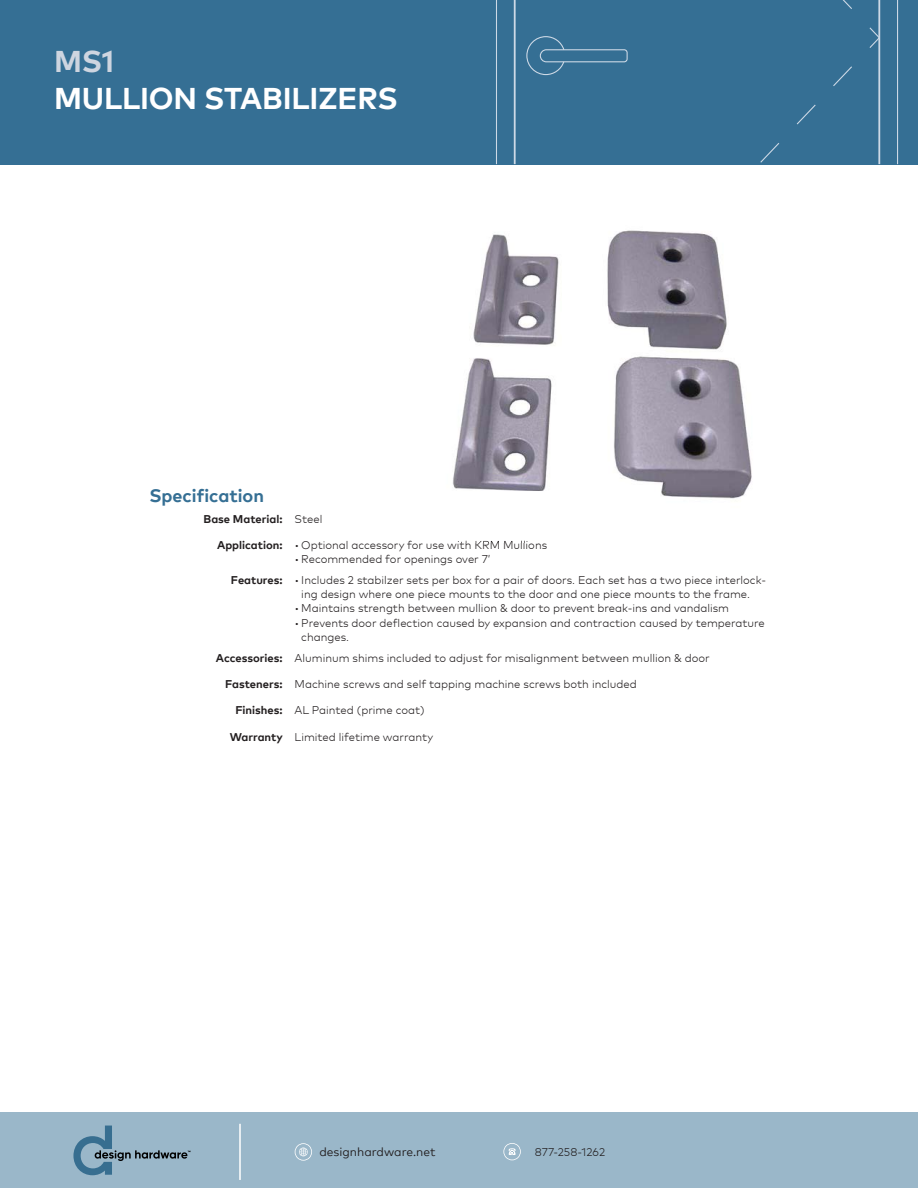
<style>
.page{position:relative;width:918px;height:1188px;background:#fff}
.page>*{position:absolute;margin:0;border:0;box-sizing:border-box;transform-origin:0 0}
.t1{font:700 30px "Mark Pro";letter-spacing:-.005em;color:#fff}
.t2{font:700 30px "Mark Pro";color:#ced5e0}
.t3{font:700 18px "Mark Pro";color:#356f94}
.t4{font:12px "Mark Pro";color:#231f20}
.t5{font:300 11.25px/20.9px "Mark Pro";color:#231f20}
.t6{font:700 11.25px "Mark Pro";color:#231f20}
.s1{font-weight:300}
.s2{font-weight:700}
</style>
<div class="page">
<div style="left:0;top:0;width:918px;height:165px;background:#356f94"></div>
<hr style="left:878px;top:0;width:2px;height:164px;background:#cdd9e6">
<hr style="left:514px;top:0;width:2px;height:164px;background:#cdd9e6">
<hr style="left:897px;top:0;width:1px;height:164px;background:#cdd9e6">
<hr style="left:496px;top:0;width:1px;height:164px;background:#cdd9e6">
<svg style="left:842px;top:0;width:10px;height:9px"></svg>
<svg style="left:869px;top:27px;width:10px;height:21px"></svg>
<svg style="left:526px;top:36px;width:326px;height:127px"></svg>
<div style="left:0;top:1112px;width:918px;height:76px;background:#9ab7c9"></div>
<svg style="left:73px;top:1126px;width:117px;height:49px"></svg>
<hr style="left:239px;top:1124px;width:2px;height:56px;background:#fff">
<svg style="left:295px;top:1143px;width:17px;height:18px"></svg>
<svg style="left:503px;top:1143px;width:18px;height:17px"></svg>
<img style="left:453px;top:230px;width:299px;height:311px">
<img style="left:457px;top:541px;width:71px;height:1px">
<h1 class="t2" style="left:54px;top:39px;width:62px">MS1</h1>
<h1 class="t1" style="left:54px;top:76px;width:345px">MULLION STABILIZERS</h1>
<h2 class="t3" style="left:149px;top:482px;width:116px">Specification</h2>
<p class="t6" style="left:204px;top:510px;width:120px">Base Material: <span class="s1">Steel</span></p>
<p class="t5" style="left:217px;top:534px;width:332px"><span class="s2">Application:</span> • Optional accessory for use with KRM Mullions</p>
<p class="t5" style="left:231px;top:548px;width:537px;text-indent:64px">• Recommended for openings over 7’<br><span class="s2">Features:</span> • Includes 2 stabilzer sets per box for a pair of doors. Each set has a two piece interlock-</p>
<p class="t5" style="left:301px;top:583px;width:450px">ing design where one piece mounts to the door and one piece mounts to the frame.</p>
<p class="t5" style="left:295px;top:597px;width:436px">• Maintains strength between mullion &amp; door to prevent break-ins and vandalism</p>
<p class="t5" style="left:301px;top:615px;width:465px;line-height:14.2px;text-indent:-7px">• Prevents door deflection caused by expansion and contraction caused by temperature changes.</p>
<p class="t5" style="left:216px;top:647px;width:495px"><span class="s2">Accessories:</span> Aluminum shims included to adjust for misalignment between mullion &amp; door</p>
<p class="t5" style="left:225px;top:673px;width:413px"><span class="s2">Fasteners:</span> Machine screws and self tapping machine screws both included</p>
<p class="t5" style="left:235px;top:699px;width:191px"><span class="s2">Finishes:</span> AL Painted (prime coat)</p>
<p class="t5" style="left:230px;top:725px;width:205px"><span class="s2">Warranty</span> Limited lifetime warranty</p>
<p class="t4" style="left:319px;top:1143px;width:118px">designhardware.net</p>
<p class="t5" style="left:535px;top:1141px;width:72px">877-258-1262</p>
</div>
